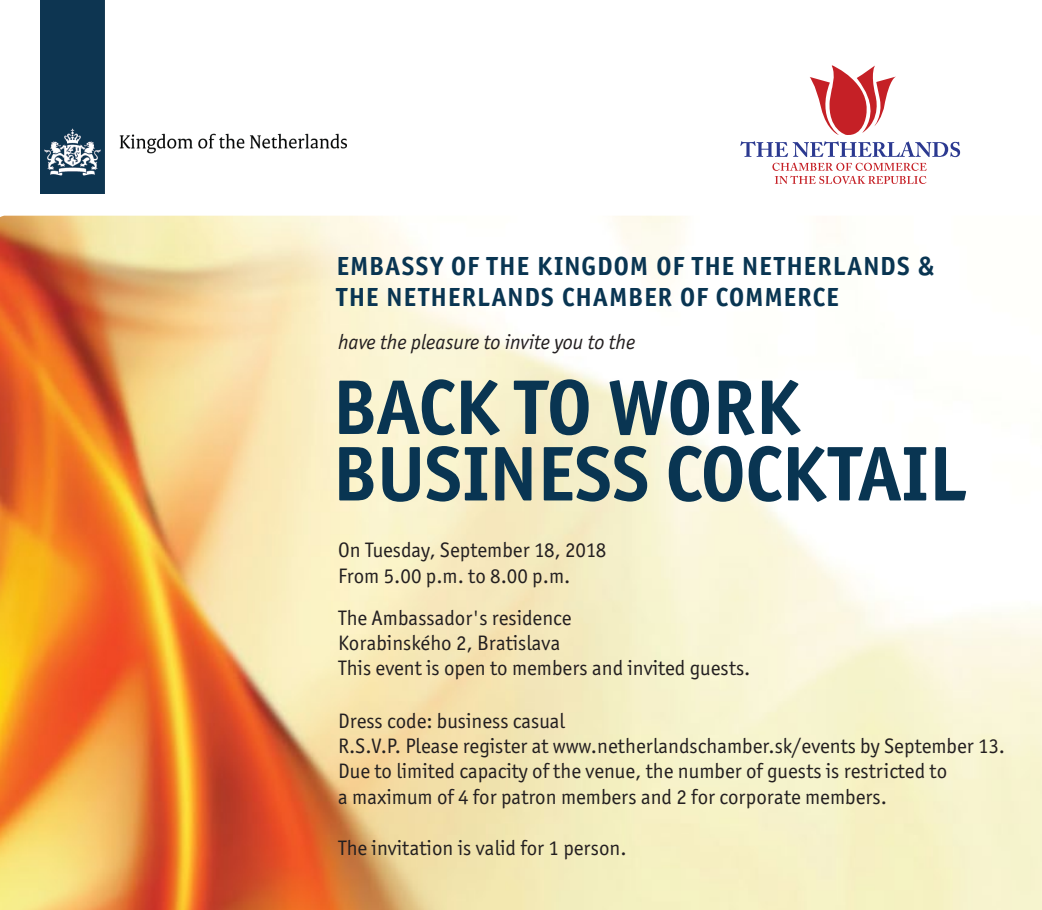
<style>
.page{position:relative;width:1042px;height:910px;background:#fff}
.page>*{position:absolute;margin:0;border:0;box-sizing:border-box;transform-origin:0 0}
.t1{font:700 26.25px/31.5px "Officina Sans ITC";letter-spacing:.04em;color:#093552}
.t2{font:21px/25.2px "Officina Sans ITC";color:#231f20}
.t3{font:italic 21px "Officina Sans ITC";color:#231f20}
</style>
<div class="page">
<img style="left:0;top:216px;width:1042px;height:694px">
<svg style="left:740px;top:65px;width:220px;height:92px"></svg>
<svg style="left:772px;top:163px;width:154px;height:21px"></svg>
<img style="left:40px;top:0;width:306px;height:194px">
<svg style="left:339px;top:379px;width:116px;height:56px;background:#819492"></svg>
<svg style="left:461px;top:380px;width:39px;height:55px;background:#758a89"></svg>
<svg style="left:514px;top:379px;width:75px;height:56px;background:#81938e"></svg>
<svg style="left:609px;top:379px;width:100px;height:56px"></svg>
<svg style="left:719px;top:381px;width:35px;height:54px"></svg>
<svg style="left:762px;top:380px;width:38px;height:55px"></svg>
<svg style="left:339px;top:447px;width:34px;height:53px;background:#4c6a74"></svg>
<svg style="left:382px;top:447px;width:38px;height:55px;background:#708788"></svg>
<svg style="left:427px;top:446px;width:60px;height:56px;background:#7d908d"></svg>
<svg style="left:495px;top:447px;width:36px;height:53px;background:#597276"></svg>
<svg style="left:544px;top:446px;width:103px;height:56px;background:#7c908c"></svg>
<svg style="left:669px;top:446px;width:73px;height:56px;background:#7d9298"></svg>
<svg style="left:748px;top:446px;width:33px;height:56px"></svg>
<svg style="left:788px;top:446px;width:138px;height:56px"></svg>
<svg style="left:935px;top:447px;width:31px;height:53px"></svg>
<p class="t1" style="left:336px;top:250px;width:599px">EMBASSY OF THE KINGDOM OF THE NETHERLANDS &amp;<br>THE NETHERLANDS CHAMBER OF COMMERCE</p>
<p class="t3" style="left:338px;top:330px;width:299px">have the pleasure to invite you to the</p>
<p class="t2" style="left:338px;top:538px;width:270px">On Tuesday, September 18, 2018<br>From 5.00 p.m. to 8.00 p.m.</p>
<p class="t2" style="left:338px;top:605px;width:414px">The Ambassador's residence<br>Korabinského 2, Bratislava<br>This event is open to members and invited guests.</p>
<p class="t2" style="left:338px;top:708px;width:668px">Dress code: business casual<br>R.S.V.P. Please register at www.netherlandschamber.sk/events by September 13.<br>Due to limited capacity of the venue, the number of guests is restricted to<br>a maximum of 4 for patron members and 2 for corporate members.</p>
<p class="t2" style="left:338px;top:836px;width:290px">The invitation is valid for 1 person.</p>
</div>
